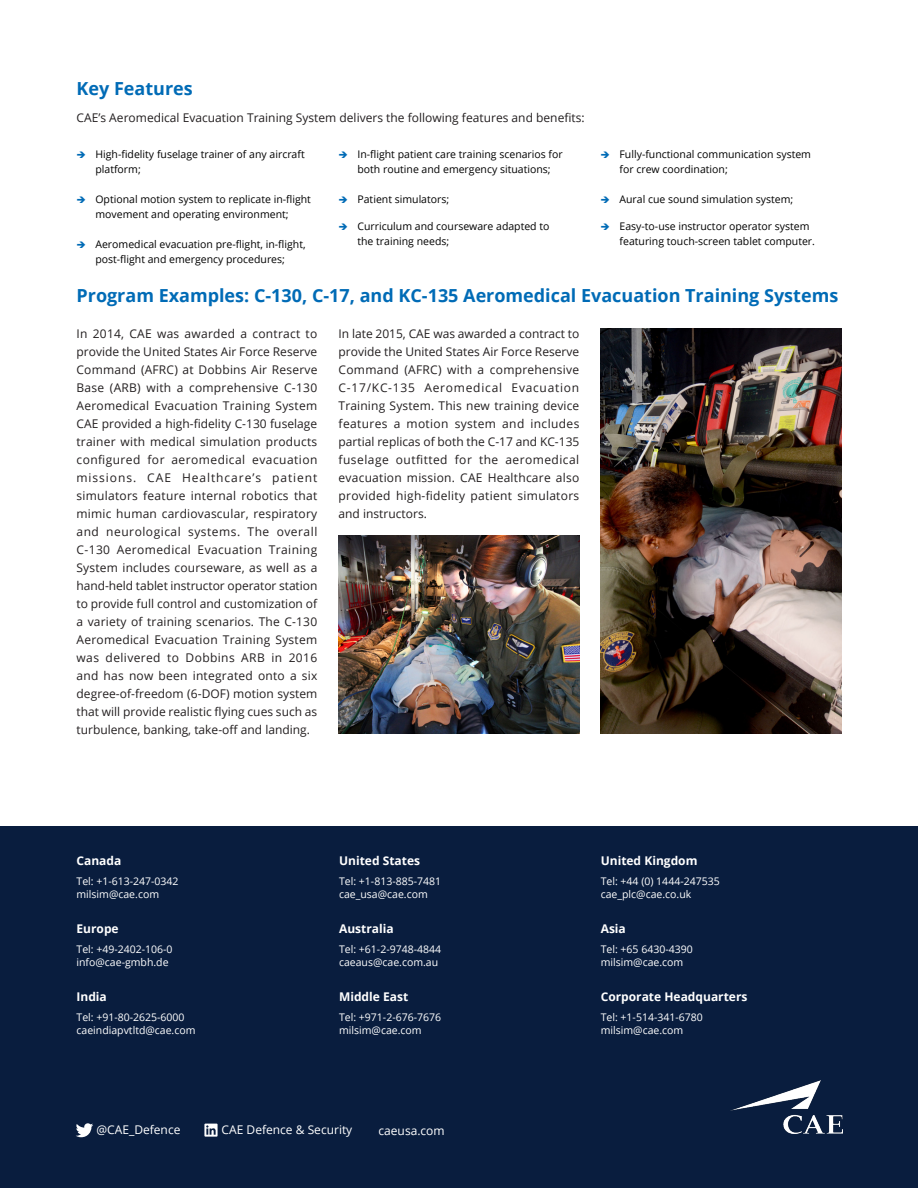
<style>
.page{position:relative;width:918px;height:1188px;background:#fff}
.page>*{position:absolute;margin:0;border:0;box-sizing:border-box;transform-origin:0 0}
.Datasheet_3C_2Lignes{font:700 18px "Open Sans";color:#006bb6}
.Datasheet_1C_SousTit{font:700 18px "Open Sans";color:#006bb6}
.Datasheet_3C_Texte{font:12px/18px "Open Sans";color:#231f20;text-align:justify}
.t1{font:700 12px "Open Sans";color:#fff}
.Datasheet_1C_Texte{font:12px "Open Sans";color:#231f20}
.t2{font:12px "Open Sans";color:#fff}
.t3{font:10.5px/15px "Open Sans";color:#000}
.t4{font:10.5px "Open Sans";color:#fff}
</style>
<div class="page">
<div style="left:0;top:826px;width:918px;height:362px;background:#091d3e"></div>
<img style="left:731px;top:1080px;width:111px;height:54px">
<svg style="left:76px;top:1123px;width:17px;height:14px"></svg>
<svg style="left:204px;top:1124px;width:14px;height:13px"></svg>
<img style="left:601px;top:329px;width:240px;height:405px">
<img style="left:339px;top:536px;width:240px;height:198px">
<p class="Datasheet_1C_SousTit" style="left:77px;top:75px;width:118px">Key Features</p>
<p class="Datasheet_1C_Texte" style="left:77px;top:109px;width:510px">CAE’s Aeromedical Evacuation Training System delivers the following features and benefits:</p>
<p class="t3" style="left:95px;top:146px;width:211px">High-fidelity fuselage trainer of any aircraft platform;</p>
<p class="t3" style="left:95px;top:191px;width:217px">Optional motion system to replicate in-flight movement and operating environment;</p>
<p class="t3" style="left:95px;top:236px;width:212px">Aeromedical evacuation pre-flight, in-flight, post-flight and emergency procedures;</p>
<p class="t3" style="left:358px;top:146px;width:207px">In-flight patient care training scenarios for both routine and emergency situations;</p>
<p class="t3" style="left:358px;top:191px;width:93px">Patient simulators;</p>
<p class="t3" style="left:358px;top:218px;width:194px">Curriculum and courseware adapted to the training needs;</p>
<p class="t3" style="left:620px;top:146px;width:193px">Fully-functional communication system for crew coordination;</p>
<p class="t3" style="left:620px;top:191px;width:175px">Aural cue sound simulation system;</p>
<p class="t3" style="left:620px;top:218px;width:197px">Easy-to-use instructor operator system featuring touch-screen tablet computer.</p>
<p class="Datasheet_3C_2Lignes" style="left:77px;top:282px;width:763px">Program Examples: C-130, C-17, and KC-135 Aeromedical Evacuation Training Systems</p>
<p class="Datasheet_3C_Texte" style="left:77px;top:324px;width:242px">In 2014, CAE was awarded a contract to provide the United States Air Force Reserve Command (AFRC) at Dobbins Air Reserve Base (ARB) with a comprehensive C-130<br>Aeromedical Evacuation Training System CAE provided a high-fidelity C-130 fuselage trainer with medical simulation products configured for aeromedical evacuation missions. CAE Healthcare’s patient simulators feature internal robotics that mimic human cardiovascular, respiratory and neurological systems. The overall C-130 Aeromedical Evacuation Training System includes courseware, as well as a hand-held tablet instructor operator station to provide full control and customization of a variety of training scenarios. The C-130<br>Aeromedical Evacuation Training System was delivered to Dobbins ARB in 2016 and has now been integrated onto a six degree-of-freedom (6-DOF) motion system that will provide realistic flying cues such as turbulence, banking, take-off and landing.</p>
<p class="Datasheet_3C_Texte" style="left:339px;top:324px;width:242px">In late 2015, CAE was awarded a contract to provide the United States Air Force Reserve Command (AFRC) with a comprehensive C-17/KC-135 Aeromedical Evacuation Training System. This new training device features a motion system and includes partial replicas of both the C-17 and KC-135 fuselage outfitted for the aeromedical evacuation mission. CAE Healthcare also provided high-fidelity patient simulators and instructors.</p>
<p class="t1" style="left:77px;top:852px;width:46px">Canada</p>
<p class="t4" style="left:77px;top:874px;width:104px">Tel: +1-613-247-0342</p>
<p class="t4" style="left:77px;top:887px;width:84px">milsim@cae.com</p>
<p class="t1" style="left:77px;top:920px;width:44px">Europe</p>
<p class="t4" style="left:77px;top:942px;width:98px">Tel: +49-2402-106-0</p>
<p class="t4" style="left:77px;top:955px;width:94px">info@cae-gmbh.de</p>
<p class="t1" style="left:77px;top:988px;width:32px">India</p>
<p class="t4" style="left:77px;top:1010px;width:110px">Tel: +91-80-2625-6000</p>
<p class="t4" style="left:77px;top:1023px;width:121px">caeindiapvtltd@cae.com</p>
<p class="t1" style="left:339px;top:852px;width:82px">United States</p>
<p class="t4" style="left:339px;top:874px;width:104px">Tel: +1-813-885-7481</p>
<p class="t4" style="left:339px;top:887px;width:90px">cae_usa@cae.com</p>
<p class="t1" style="left:339px;top:920px;width:56px">Australia</p>
<p class="t4" style="left:339px;top:942px;width:104px">Tel: +61-2-9748-4844</p>
<p class="t4" style="left:339px;top:955px;width:101px">caeaus@cae.com.au</p>
<p class="t1" style="left:339px;top:988px;width:71px">Middle East</p>
<p class="t4" style="left:339px;top:1010px;width:104px">Tel: +971-2-676-7676</p>
<p class="t4" style="left:339px;top:1023px;width:84px">milsim@cae.com</p>
<p class="t2" style="left:96px;top:1121px;width:86px">@CAE_Defence</p>
<p class="t2" style="left:222px;top:1122px;width:132px">CAE Defence &amp; Security</p>
<p class="t2" style="left:379px;top:1122px;width:68px">caeusa.com</p>
<p class="t1" style="left:601px;top:852px;width:98px">United Kingdom</p>
<p class="t4" style="left:601px;top:874px;width:121px">Tel: +44 (0) 1444-247535</p>
<p class="t4" style="left:601px;top:887px;width:92px">cae_plc@cae.co.uk</p>
<p class="t1" style="left:601px;top:920px;width:27px">Asia</p>
<p class="t4" style="left:601px;top:942px;width:94px">Tel: +65 6430-4390</p>
<p class="t4" style="left:601px;top:955px;width:84px">milsim@cae.com</p>
<p class="t1" style="left:601px;top:988px;width:148px">Corporate Headquarters</p>
<p class="t4" style="left:601px;top:1010px;width:104px">Tel: +1-514-341-6780</p>
<p class="t4" style="left:601px;top:1023px;width:84px">milsim@cae.com</p>
</div>
